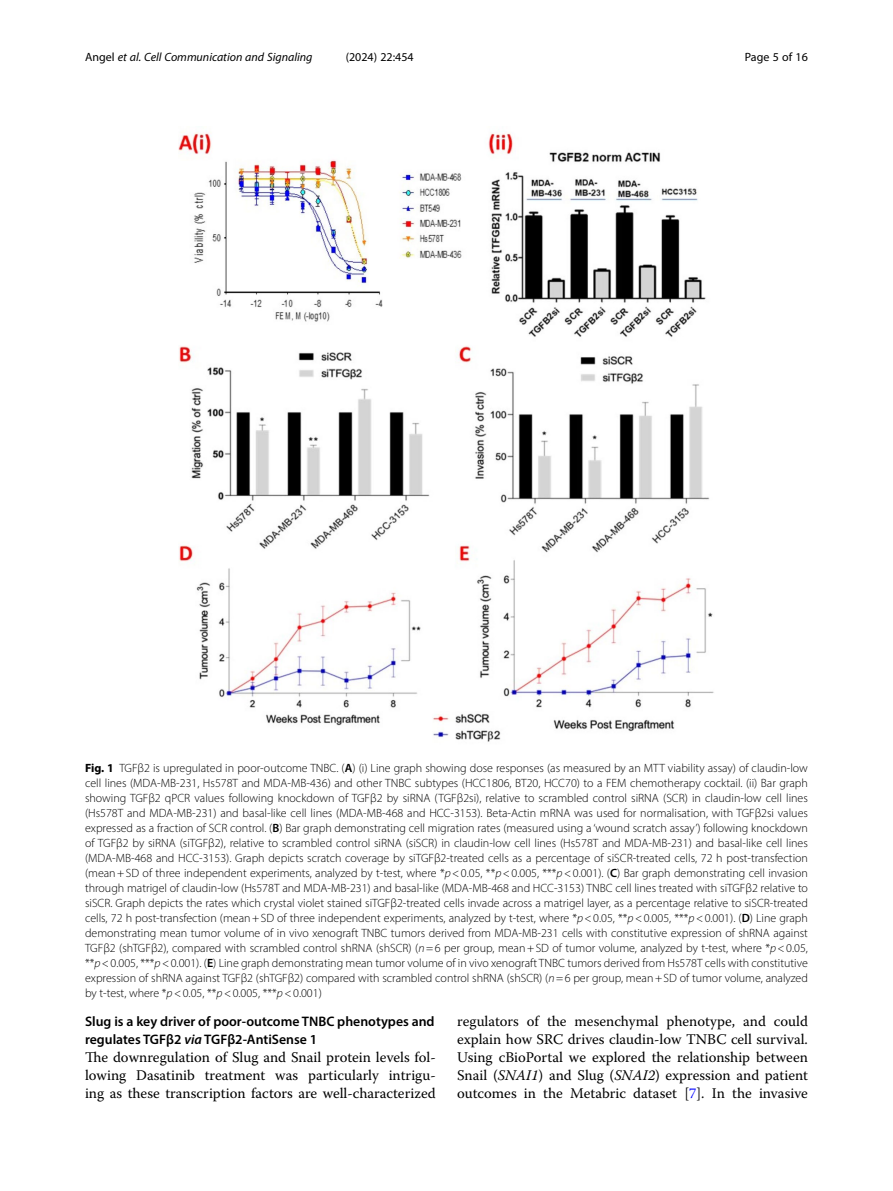
<style>
.page{position:relative;width:893px;height:1191px;background:#fff}
.page>*{position:absolute;margin:0;border:0;box-sizing:border-box;transform-origin:0 0}
.Body_Text{font:14.7px/18px "Warnock Pro";color:#000;text-align:justify}
.Head_2{font:600 13.8px/18px "Myriad Pro";color:#000}
.Figure_Caption{font:300 12px/15px "Myriad Pro";color:#000;text-align:justify}
.t1{font:italic 12px "Myriad Pro";color:#000}
.t2{font:12px "Myriad Pro";color:#000}
.s1{font-style:normal}
.s2{font-weight:700}
.s3{font-weight:600}
.s4{font-style:italic}
.s5{color:#00f}
</style>
<div class="page">
<img style="left:179px;top:132px;width:535px;height:610px">
<p class="t1" style="left:85px;top:50px;width:229px"><span class="s1">Angel</span> et al. Cell Communication and Signaling</p>
<p class="t2" style="left:346px;top:50px;width:70px">(2024) 22:454</p>
<p class="t2" style="left:745px;top:50px;width:65px">Page 5 of 16</p>
<p class="Figure_Caption" style="left:85px;top:760px;width:724px"><span class="s2">Fig. 1</span> TGFβ2 is upregulated in poor-outcome TNBC. (<span class="s3">A</span>) (i) Line graph showing dose responses (as measured by an MTT viability assay) of claudin-low cell lines (MDA-MB-231, Hs578T and MDA-MB-436) and other TNBC subtypes (HCC1806, BT20, HCC70) to a FEM chemotherapy cocktail. (ii) Bar graph showing TGFβ2 qPCR values following knockdown of TGFβ2 by siRNA (TGFβ2si), relative to scrambled control siRNA (SCR) in claudin-low cell lines (Hs578T and MDA-MB-231) and basal-like cell lines (MDA-MB-468 and HCC-3153). Beta-Actin mRNA was used for normalisation, with TGFβ2si values expressed as a fraction of SCR control. (<span class="s3">B</span>) Bar graph demonstrating cell migration rates (measured using a ‘wound scratch assay’) following knockdown of TGFβ2 by siRNA (siTGFβ2), relative to scrambled control siRNA (siSCR) in claudin-low cell lines (Hs578T and MDA-MB-231) and basal-like cell lines (MDA-MB-468 and HCC-3153). Graph depicts scratch coverage by siTGFβ2-treated cells as a percentage of siSCR-treated cells, 72 h post-transfection (mean+SD of three independent experiments, analyzed by t-test, where *<span class="s4">p</span>&lt;0.05, **<span class="s4">p</span>&lt;0.005, ***<span class="s4">p</span>&lt;0.001). (<span class="s3">C</span>) Bar graph demonstrating cell invasion through matrigel of claudin-low (Hs578T and MDA-MB-231) and basal-like (MDA-MB-468 and HCC-3153) TNBC cell lines treated with siTGFβ2 relative to siSCR. Graph depicts the rates which crystal violet stained siTGFβ2-treated cells invade across a matrigel layer, as a percentage relative to siSCR-treated cells, 72 h post-transfection (mean+SD of three independent experiments, analyzed by t-test, where *<span class="s4">p</span>&lt;0.05, **<span class="s4">p</span>&lt;0.005, ***<span class="s4">p</span>&lt;0.001). (<span class="s3">D</span>) Line graph demonstrating mean tumor volume of in vivo xenograft TNBC tumors derived from MDA-MB-231 cells with constitutive expression of shRNA against TGFβ2 (shTGFβ2), compared with scrambled control shRNA (shSCR) (<span class="s4">n</span>=6 per group, mean+SD of tumor volume, analyzed by t-test, where *<span class="s4">p</span>&lt;0.05, **<span class="s4">p</span>&lt;0.005, ***<span class="s4">p</span>&lt;0.001). (<span class="s3">E</span>) Line graph demonstrating mean tumor volume of in vivo xenograft TNBC tumors derived from Hs578T cells with constitutive expression of shRNA against TGFβ2 (shTGFβ2) compared with scrambled control shRNA (shSCR) (<span class="s4">n</span>=6 per group, mean+SD of tumor volume, analyzed by t-test, where *<span class="s4">p</span>&lt;0.05, **<span class="s4">p</span>&lt;0.005, ***<span class="s4">p</span>&lt;0.001)</p>
<p class="Head_2" style="left:85px;top:1012px;width:351px">Slug is a key driver of poor-outcome TNBC phenotypes and regulates TGFβ2 <span class="s4">via</span> TGFβ2-AntiSense 1</p>
<p class="Body_Text" style="left:85px;top:1048px;width:352px">The downregulation of Slug and Snail protein levels fol&shy;lowing Dasatinib treatment was particularly intrigu&shy;ing as these transcription factors are well-characterized</p>
<p class="Body_Text" style="left:457px;top:1012px;width:352px">regulators of the mesenchymal phenotype, and could explain how SRC drives claudin-low TNBC cell survival.<br>Using cBioPortal we explored the relationship between Snail (<span class="s4">SNAI1</span>) and Slug (<span class="s4">SNAI2</span>) expression and patient outcomes in the Metabric dataset [<span class="s5">7</span>]. In the invasive</p>
</div>
